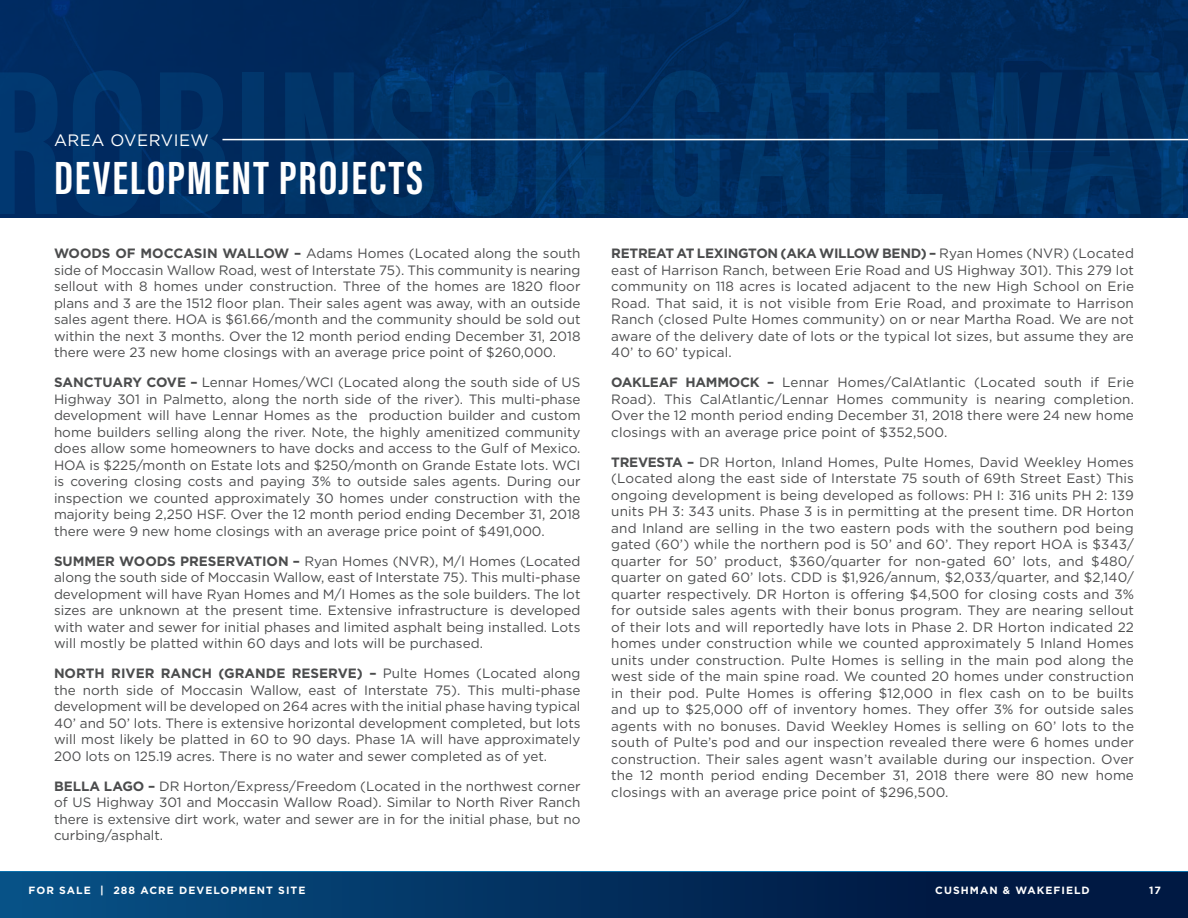
<style>
.page{position:relative;width:1188px;height:918px;background:#fff}
.page>*{position:absolute;margin:0;border:0;box-sizing:border-box;transform-origin:0 0}
.CW_BODY_TEXT{font:700 48px "Acumin Pro Extra Cond";letter-spacing:.04em;color:#fff}
.t1{font:16.5px "Gotham";letter-spacing:.03em;color:#fff}
.cwBULLETED_LIST{font:13.5px/16.5px "Gotham";color:#4b4c4d;text-align:justify}
.t2{font:700 10.5px "Gotham";letter-spacing:.1em;color:#fff}
.s1{font-weight:700}
</style>
<div class="page">
<img style="left:0;top:0;width:1188px;height:217px">
<hr style="left:222px;top:139px;width:966px;height:1px;background:#fff">
<div style="left:0;top:872px;width:1188px;height:46px;background:linear-gradient(to right,#075085,#000f37)"></div>
<p class="t1" style="left:54px;top:130px;width:156px">AREA OVERVIEW</p>
<p class="CW_BODY_TEXT" style="left:54px;top:148px;width:370px">DEVELOPMENT PROJECTS</p>
<p class="cwBULLETED_LIST" style="left:54px;top:245px;width:528px"><span class="s1">WOODS OF MOCCASIN WALLOW –</span> Adams Homes (Located along the south side of Moccasin Wallow Road, west of Interstate 75). This community is nearing sellout with 8 homes under construction. Three of the homes are 1820 floor plans and 3 are the 1512 floor plan. Their sales agent was away, with an outside sales agent there. HOA is $61.66/month and the community should be sold out within the next 3 months. Over the 12 month period ending December 31, 2018 there were 23 new home closings with an average price point of $260,000.</p>
<p class="cwBULLETED_LIST" style="left:54px;top:374px;width:528px"><span class="s1">SANCTUARY COVE –</span> Lennar Homes/WCI (Located along the south side of US Highway 301 in Palmetto, along the north side of the river). This multi-phase development will have Lennar Homes as the production builder and custom home builders selling along the river. Note, the highly amenitized community does allow some homeowners to have docks and access to the Gulf of Mexico.<br>HOA is $225/month on Estate lots and $250/month on Grande Estate lots. WCI is covering closing costs and paying 3% to outside sales agents. During our inspection we counted approximately 30 homes under construction with the majority being 2,250 HSF. Over the 12 month period ending December 31, 2018 there were 9 new home closings with an average price point of $491,000.</p>
<p class="cwBULLETED_LIST" style="left:54px;top:552px;width:528px"><span class="s1">SUMMER WOODS PRESERVATION –</span> Ryan Homes (NVR), M/I Homes (Located along the south side of Moccasin Wallow, east of Interstate 75). This multi-phase development will have Ryan Homes and M/I Homes as the sole builders. The lot sizes are unknown at the present time. Extensive infrastructure is developed with water and sewer for initial phases and limited asphalt being installed. Lots will mostly be platted within 60 days and lots will be purchased.</p>
<p class="cwBULLETED_LIST" style="left:54px;top:665px;width:528px"><span class="s1">NORTH RIVER RANCH (GRANDE RESERVE) –</span> Pulte Homes (Located along the north side of Moccasin Wallow, east of Interstate 75). This multi-phase development will be developed on 264 acres with the initial phase having typical 40’ and 50’ lots. There is extensive horizontal development completed, but lots will most likely be platted in 60 to 90 days. Phase 1A will have approximately 200 lots on 125.19 acres. There is no water and sewer completed as of yet.</p>
<p class="cwBULLETED_LIST" style="left:54px;top:777px;width:528px"><span class="s1">BELLA LAGO –</span> DR Horton/Express/Freedom (Located in the northwest corner of US Highway 301 and Moccasin Wallow Road). Similar to North River Ranch there is extensive dirt work, water and sewer are in for the initial phase, but no curbing/asphalt.</p>
<p class="cwBULLETED_LIST" style="left:611px;top:245px;width:524px"><span class="s1">RETREAT AT LEXINGTON (AKA WILLOW BEND) –</span> Ryan Homes (NVR) (Located east of Harrison Ranch, between Erie Road and US Highway 301). This 279 lot community on 118 acres is located adjacent to the new High School on Erie Road. That said, it is not visible from Erie Road, and proximate to Harrison Ranch (closed Pulte Homes community) on or near Martha Road. We are not aware of the delivery date of lots or the typical lot sizes, but assume they are 40’ to 60’ typical.</p>
<p class="cwBULLETED_LIST" style="left:611px;top:374px;width:524px"><span class="s1">OAKLEAF HAMMOCK –</span> Lennar Homes/CalAtlantic (Located south if Erie Road). This CalAtlantic/Lennar Homes community is nearing completion.<br>Over the 12 month period ending December 31, 2018 there were 24 new home closings with an average price point of $352,500.</p>
<p class="cwBULLETED_LIST" style="left:611px;top:453px;width:524px"><span class="s1">TREVESTA –</span> DR Horton, Inland Homes, Pulte Homes, David Weekley Homes (Located along the east side of Interstate 75 south of 69th Street East) This ongoing development is being developed as follows: PH I: 316 units PH 2: 139 units PH 3: 343 units. Phase 3 is in permitting at the present time. DR Horton and Inland are selling in the two eastern pods with the southern pod being gated (60’) while the northern pod is 50’ and 60’. They report HOA is $343/ quarter for 50’ product, $360/quarter for non-gated 60’ lots, and $480/ quarter on gated 60’ lots. CDD is $1,926/annum, $2,033/quarter, and $2,140/ quarter respectively. DR Horton is offering $4,500 for closing costs and 3% for outside sales agents with their bonus program. They are nearing sellout of their lots and will reportedly have lots in Phase 2. DR Horton indicated 22 homes under construction while we counted approximately 5 Inland Homes units under construction. Pulte Homes is selling in the main pod along the west side of the main spine road. We counted 20 homes under construction in their pod. Pulte Homes is offering $12,000 in flex cash on to be builts and up to $25,000 off of inventory homes. They offer 3% for outside sales agents with no bonuses. David Weekley Homes is selling on 60’ lots to the south of Pulte’s pod and our inspection revealed there were 6 homes under construction. Their sales agent wasn’t available during our inspection. Over the 12 month period ending December 31, 2018 there were 80 new home closings with an average price point of $296,500.</p>
<p class="t2" style="left:28px;top:883px;width:279px">FOR SALE | 288 ACRE DEVELOPMENT SITE</p>
<p class="t2" style="left:935px;top:883px;width:156px">CUSHMAN &amp; WAKEFIELD</p>
<p class="t2" style="left:1149px;top:883px;width:13px">17</p>
</div>
